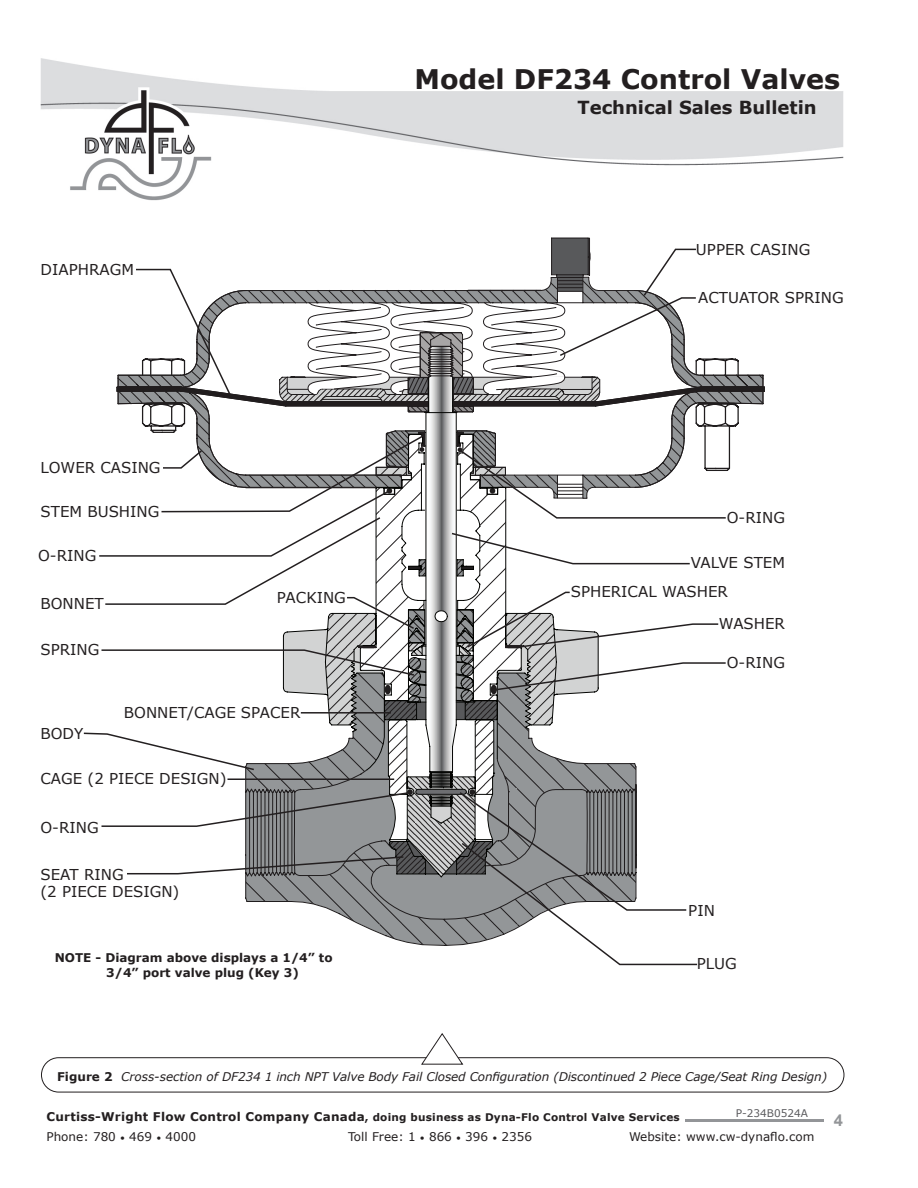
<style>
.page{position:relative;width:918px;height:1188px;background:#fff}
.page>*{position:absolute;margin:0;border:0;box-sizing:border-box;transform-origin:0 0}
.t1{font:700 27px "Verdana";color:#231f20}
.t2{font:700 18px "Verdana";color:#231f20}
.t3{font:700 16.5px "Arial";color:#939598}
.t4{font:15px/28.5px "Verdana";color:#231f20}
.t5{font:italic 12px "Verdana";letter-spacing:-.01em;color:#231f20}
.t6{font:12px "Verdana";color:#231f20}
.t7{font:700 12px/14.4px "Verdana";color:#231f20}
.t8{font:700 10.5px "Verdana";letter-spacing:.02em;color:#231f20}
.t9{font:10.5px "Verdana";color:#5a5a5d}
.s1{font-weight:700;font-style:normal}
.s2{font-size:12px}
.s3{font-size:9px}
</style>
<div class="page">
<hr style="left:685px;top:1120px;width:139px;height:2px;background:#939598">
<img style="left:41px;top:58px;width:803px;height:143px">
<div style="left:41px;top:1058px;width:803px;height:34px;border:1px solid #231f20;border-radius:17px"></div>
<svg style="left:421px;top:1033px;width:42px;height:32px"></svg>
<svg style="left:83px;top:238px;width:681px;height:728px"></svg>
<hr style="left:301px;top:712px;width:90px;height:2px;background:#231f20">
<h1 class="t1" style="left:415px;top:60px;width:427px">Model DF234 Control Valves</h1>
<p class="t4" style="left:41px;top:255px;width:95px">DIAPHRAGM</p>
<p class="t4" style="left:40px;top:453px;width:122px">LOWER CASING</p>
<p class="t4" style="left:40px;top:498px;width:120px">STEM BUSHING</p>
<p class="t4" style="left:38px;top:541px;width:60px">O-RING</p>
<p class="t4" style="left:40px;top:589px;width:65px">BONNET</p>
<p class="t4" style="left:40px;top:635px;width:60px">SPRING</p>
<p class="t4" style="left:40px;top:719px;width:44px">BODY</p>
<p class="t4" style="left:277px;top:583px;width:70px">PACKING</p>
<p class="t4" style="left:124px;top:698px;width:178px">BONNET/CAGE SPACER</p>
<p class="t4" style="left:40px;top:764px;width:188px">CAGE (2 PIECE DESIGN)</p>
<p class="t4" style="left:40px;top:813px;width:60px">O-RING</p>
<p class="t4" style="left:40px;top:866px;width:140px;line-height:16.5px">SEAT RING<br>(2 PIECE DESIGN)</p>
<p class="t7" style="left:106px;top:951px;width:228px;text-indent:-52px">NOTE - Diagram above displays a 1/4” to<br>3/4” port valve plug (Key 3)</p>
<p class="t2" style="left:578px;top:95px;width:241px">Technical Sales Bulletin</p>
<p class="t4" style="left:696px;top:236px;width:116px">UPPER CASING</p>
<p class="t4" style="left:698px;top:283px;width:147px">ACTUATOR SPRING</p>
<p class="t4" style="left:727px;top:504px;width:60px">O-RING</p>
<p class="t4" style="left:571px;top:548px;width:216px;text-indent:120px">VALVE STEM<br>SPHERICAL WASHER</p>
<p class="t4" style="left:719px;top:609px;width:68px">WASHER</p>
<p class="t4" style="left:727px;top:648px;width:60px">O-RING</p>
<p class="t4" style="left:688px;top:896px;width:28px">PIN</p>
<p class="t4" style="left:697px;top:949px;width:42px">PLUG</p>
<p class="t5" style="left:57px;top:1068px;width:772px"><span class="s1">Figure 2</span> Cross-section of DF234 1 inch NPT Valve Body Fail Closed Configuration (Discontinued 2 Piece Cage/Seat Ring Design)</p>
<p class="t9" style="left:736px;top:1106px;width:74px">P-234B0524A</p>
<p class="t8" style="left:46px;top:1110px;width:635px"><span class="s2">Curtiss-Wright Flow Control Company Canada</span>, doing business as Dyna-Flo Control Valve Services</p>
<p class="t6" style="left:46px;top:1129px;width:151px">Phone: 780 <span class="s3">•</span> 469 <span class="s3">•</span> 4000</p>
<p class="t6" style="left:348px;top:1129px;width:185px">Toll Free: 1 <span class="s3">•</span> 866 <span class="s3">•</span> 396 <span class="s3">•</span> 2356</p>
<p class="t6" style="left:629px;top:1129px;width:187px">Website: www.cw-dynaflo.com</p>
<p class="t3" style="left:834px;top:1108px;width:11px">4</p>
</div>
